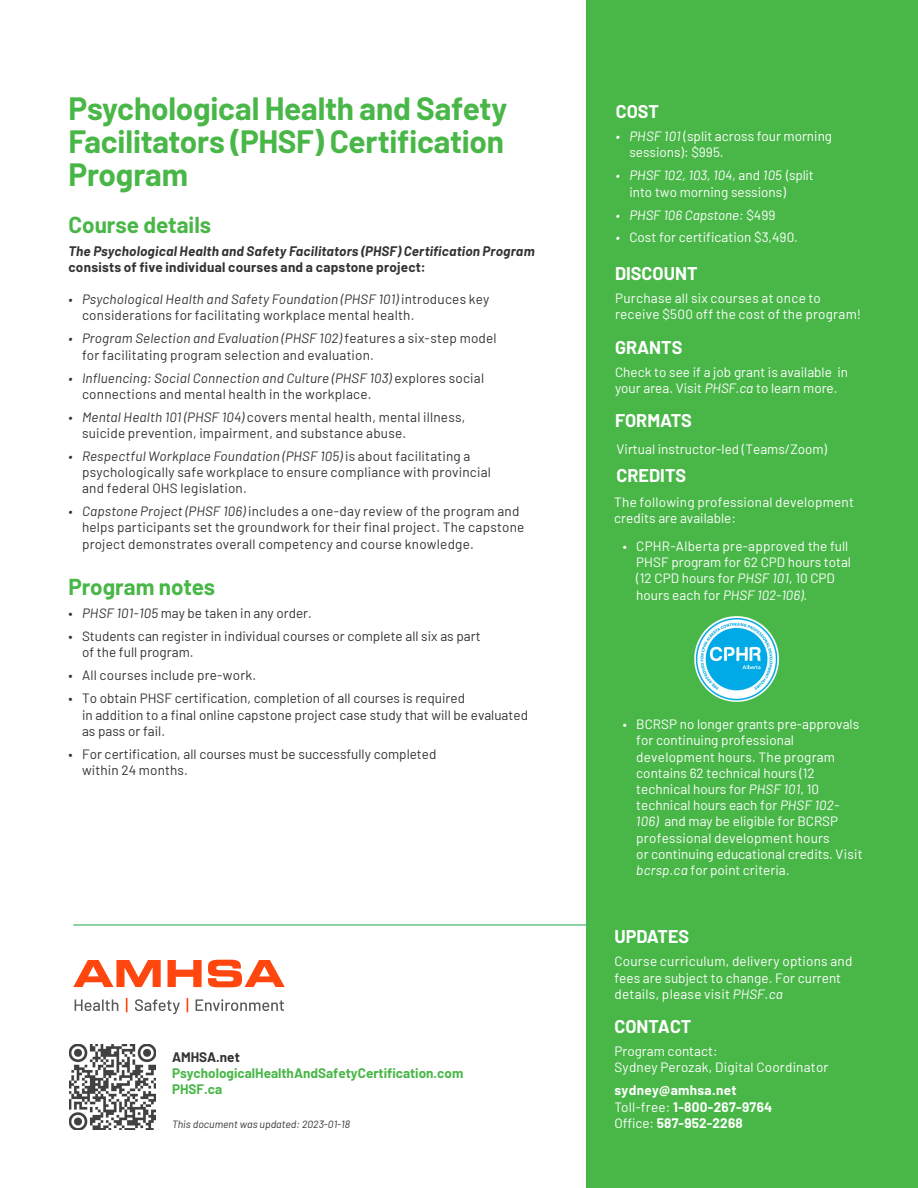
<style>
.page{position:relative;width:918px;height:1188px;background:#fff}
.page>*{position:absolute;margin:0;border:0;box-sizing:border-box;transform-origin:0 0}
.t1{font:700 31.5px/33px "Barlow";letter-spacing:-.01em;color:#49b748;text-align:justify}
.t2{font:700 22.5px "Barlow";color:#49b748}
.t3{font:700 18px "Barlow";color:#fff}
.t4{font:13.5px/16.2px "Barlow";letter-spacing:.01em;color:#333}
.t5{font:13.5px/16.2px "Barlow";color:#fff}
.t6{font:italic 700 13.5px/16.2px "Barlow";letter-spacing:.015em;color:#333}
.t7{font:13.5px/16.2px "Barlow";letter-spacing:.02em;color:#fff}
.t8{font:700 13.5px/16.4px "Barlow";color:#49b748}
.t9{font:700 13.5px/16.2px "Barlow";letter-spacing:.025em;color:#fff}
.t10{font:italic 13.5px "Barlow";color:#fff}
.t11{font:italic 10.5px "Barlow";color:#333}
.s1{font-style:italic}
.s2{font-style:normal}
.s3{color:#333}
.s4{font-style:inherit}
.s5{font-weight:400}
</style>
<div class="page">
<div style="left:587px;top:0;width:331px;height:1188px;background:#49b748"></div>
<img style="left:694px;top:617px;width:85px;height:84px">
<svg style="left:208px;top:960px;width:77px;height:27px"></svg>
<svg style="left:168px;top:960px;width:34px;height:27px"></svg>
<svg style="left:73px;top:960px;width:88px;height:27px"></svg>
<svg style="left:75px;top:999px;width:43px;height:12px"></svg>
<svg style="left:126px;top:998px;width:1px;height:14px"></svg>
<svg style="left:135px;top:999px;width:45px;height:15px"></svg>
<svg style="left:187px;top:998px;width:1px;height:14px"></svg>
<svg style="left:196px;top:999px;width:88px;height:12px"></svg>
<hr style="left:73px;top:925px;width:514px;height:1px;background:#1aa64a">
<img style="left:69px;top:1044px;width:87px;height:86px">
<p class="t1" style="left:69px;top:90px;width:440px">Psychological Health and Safety Facilitators (PHSF) Certification Program</p>
<p class="t3" style="left:616px;top:98px;width:45px">COST</p>
<p class="t5" style="left:629px;top:127px;width:204px;text-indent:-13px"><span class="s1">• PHSF 101</span> (split across four morning sessions): $995.</p>
<p class="t5" style="left:629px;top:166px;width:186px;text-indent:-14px"><span class="s1">• PHSF 102, 103, 104,</span> and <span class="s1">105</span> (split into two morning sessions)</p>
<p class="t10" style="left:616px;top:205px;width:161px">• PHSF 106 Capstone: <span class="s2">$499</span></p>
<p class="t5" style="left:616px;top:228px;width:184px"><span class="s1">•</span> Cost for certification $3,490.</p>
<p class="t3" style="left:615px;top:260px;width:84px">DISCOUNT</p>
<p class="t7" style="left:615px;top:289px;width:248px">Purchase all six courses at once to receive $500 off the cost of the program!</p>
<p class="t3" style="left:615px;top:334px;width:69px">GRANTS</p>
<p class="t5" style="left:615px;top:363px;width:234px">Check to see if a job grant is available in your area. Visit <span class="s1">PHSF.ca</span> to learn more.</p>
<p class="t3" style="left:615px;top:408px;width:78px">FORMATS</p>
<p class="t5" style="left:617px;top:440px;width:212px">Virtual instructor-led (Teams/Zoom)</p>
<p class="t3" style="left:617px;top:462px;width:71px">CREDITS</p>
<p class="t5" style="left:614px;top:493px;width:241px">The following professional development credits are available:</p>
<p class="t5" style="left:636px;top:537px;width:216px;text-indent:-14px">• CPHR-Alberta pre-approved the full PHSF program for 62 CPD hours total (12 CPD hours for <span class="s1">PHSF 101</span>, 10 CPD hours each for <span class="s1">PHSF 102-106)</span>.</p>
<p class="t2" style="left:69px;top:208px;width:144px">Course details</p>
<p class="t6" style="left:69px;top:242px;width:468px">The Psychological Health and Safety Facilitators (PHSF) Certification Program <span class="s2">consists of five individual courses and a capstone project:</span></p>
<p class="t4" style="left:82px;top:290px;width:409px;text-indent:-14px"><span class="s1">• Psychological Health and Safety Foundation (PHSF 101)</span> introduces key considerations for facilitating workplace mental health.</p>
<p class="t4" style="left:82px;top:329px;width:416px;text-indent:-14px"><span class="s1">• Program Selection and Evaluation (PHSF 102)</span> features a six-step model for facilitating program selection and evaluation.</p>
<p class="t4" style="left:82px;top:369px;width:404px;text-indent:-14px"><span class="s1">• Influencing: Social Connection and Culture (PHSF 103)</span> explores social connections and mental health in the workplace.</p>
<p class="t4" style="left:82px;top:408px;width:385px;text-indent:-14px"><span class="s1">• Mental Health 101 (PHSF 104)</span> covers mental health, mental illness, suicide prevention, impairment, and substance abuse.</p>
<p class="t4" style="left:82px;top:447px;width:411px;text-indent:-14px"><span class="s1">• Respectful Workplace Foundation (PHSF 105)</span> is about facilitating a psychologically safe workplace to ensure compliance with provincial and federal OHS legislation.</p>
<p class="t4" style="left:82px;top:502px;width:444px;text-indent:-14px"><span class="s1">• Capstone Project (PHSF 106)</span> includes a one-day review of the program and helps participants set the groundwork for their final project. The capstone project demonstrates overall competency and course knowledge.</p>
<p class="t2" style="left:69px;top:571px;width:148px">Program notes</p>
<p class="t4" style="left:69px;top:604px;width:245px">• <span class="s1">PHSF 101-105</span> may be taken in any order.</p>
<p class="t4" style="left:82px;top:627px;width:400px;text-indent:-14px">• Students can register in individual courses or complete all six as part of the full program.</p>
<p class="t4" style="left:69px;top:666px;width:189px">• All courses include pre-work.</p>
<p class="t4" style="left:82px;top:689px;width:448px;text-indent:-14px">• To obtain PHSF certification, completion of all courses is required<br>in addition to a final online capstone project case study that will be evaluated as pass or fail.</p>
<p class="t4" style="left:82px;top:745px;width:356px;text-indent:-14px">• For certification, all courses must be successfully completed within 24 months.</p>
<p class="t5" style="left:636px;top:715px;width:228px;text-indent:-13px">• BCRSP no longer grants pre-approvals for continuing professional development hours. The program contains 62 technical hours (12 technical hours for <span class="s1">PHSF 101</span>, 10 technical hours each for <span class="s1">PHSF 102- </span><span class="s1">106)</span> and may be eligible for BCRSP professional development hours<br>or continuing educational credits. Visit <span class="s1">bcrsp.ca</span> for point criteria.</p>
<p class="t8" style="left:172px;top:1048px;width:293px"><span class="s3">AMHSA</span><span class="s3">.net<br></span><span class="s4">P</span>sychological<span class="s4">H</span>ealth<span class="s4">A</span>nd<span class="s4">S</span>afety<span class="s4">C</span>ertification.com<br><span class="s4">PHSF.ca</span></p>
<p class="t11" style="left:172px;top:1117px;width:180px">This document was updated: 202<span class="s4">3-01-18</span></p>
<p class="t3" style="left:614px;top:924px;width:76px">UPDATES</p>
<p class="t5" style="left:614px;top:952px;width:239px">Course curriculum, delivery options and fees are subject to change. For current details, please visit <span class="s1">PHSF.ca</span></p>
<p class="t3" style="left:614px;top:1013px;width:79px">CONTACT</p>
<p class="t5" style="left:614px;top:1042px;width:215px">Program contact:<br>Sydney Perozak, Digital Coordinator</p>
<p class="t9" style="left:614px;top:1081px;width:159px">sydney@amhsa.net<br><span class="s5">Toll-free:</span> 1-800-267-9764<br><span class="s5">Office:</span> 587-952-2268</p>
</div>
